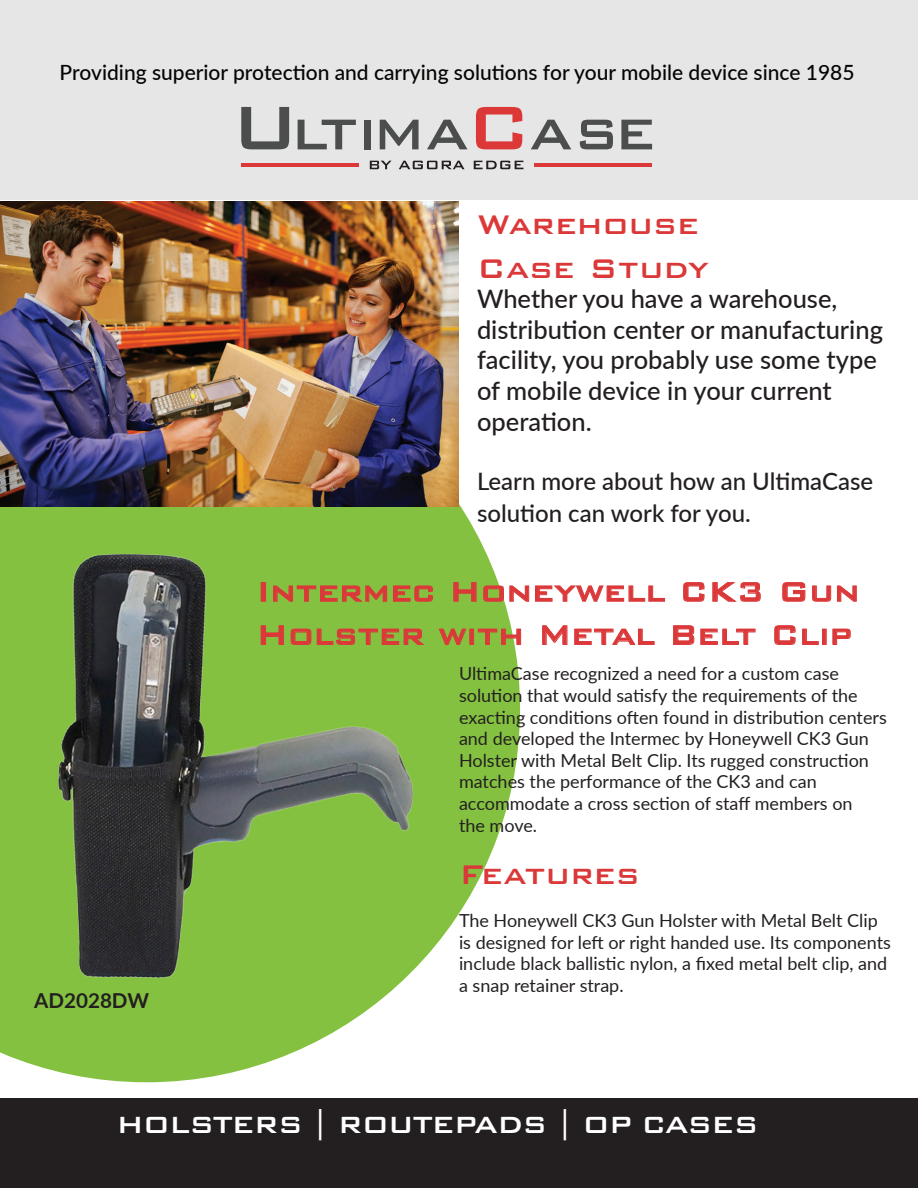
<style>
.page{position:relative;width:918px;height:1188px;background:#fff}
.page>*{position:absolute;margin:0;border:0;box-sizing:border-box;transform-origin:0 0}
.t1{font:500 36px/43.2px "Bank Gothic BT";color:#db3839}
.t2{font:500 31.35px "Bank Gothic BT";letter-spacing:-.04em;color:#fff}
.t3{font:500 25.5px/30.6px "Lato";color:#231f20}
.t4{font:500 24px/32px "Lato";color:#231f20}
.t5{font:500 21px "Lato";color:#040503}
.t6{font:700 20.55px "Lato";color:#231f20}
.t7{font:18px/21.6px "Lato";color:#231f20}
</style>
<div class="page">
<svg style="left:0;top:504px;width:520px;height:578px;fill:#84c140"></svg>
<div style="left:0;top:0;width:918px;height:199px;background:#e6e6e6"></div>
<svg style="left:241px;top:107px;width:48px;height:42px"></svg>
<svg style="left:298px;top:120px;width:58px;height:29px"></svg>
<div style="left:364px;top:120px;width:7px;height:29px;background:#4c4d4d"></div>
<svg style="left:380px;top:120px;width:39px;height:29px"></svg>
<svg style="left:427px;top:120px;width:41px;height:29px"></svg>
<svg style="left:476px;top:107px;width:46px;height:42px"></svg>
<svg style="left:531px;top:120px;width:40px;height:29px"></svg>
<svg style="left:580px;top:120px;width:33px;height:29px"></svg>
<svg style="left:621px;top:120px;width:31px;height:29px"></svg>
<hr style="left:241px;top:163px;width:118px;height:4px;background:#db3839">
<hr style="left:534px;top:163px;width:118px;height:4px;background:#db3839">
<svg style="left:370px;top:161px;width:21px;height:8px"></svg>
<svg style="left:399px;top:161px;width:66px;height:8px"></svg>
<svg style="left:474px;top:161px;width:49px;height:8px"></svg>
<div style="left:0;top:1098px;width:918px;height:90px;background:#231f20"></div>
<img style="left:0;top:201px;width:459px;height:306px">
<svg style="left:432px;top:585px;width:1px;height:17px"></svg>
<svg style="left:453px;top:582px;width:24px;height:20px"></svg>
<svg style="left:483px;top:585px;width:46px;height:17px"></svg>
<svg style="left:535px;top:585px;width:130px;height:17px"></svg>
<svg style="left:683px;top:582px;width:22px;height:20px"></svg>
<svg style="left:712px;top:582px;width:49px;height:20px"></svg>
<svg style="left:782px;top:582px;width:24px;height:20px"></svg>
<svg style="left:812px;top:585px;width:19px;height:17px"></svg>
<svg style="left:837px;top:585px;width:20px;height:17px"></svg>
<svg style="left:439px;top:628px;width:27px;height:17px"></svg>
<div style="left:470px;top:629px;width:4px;height:15px;border:1px solid #db3839"></div>
<svg style="left:478px;top:628px;width:43px;height:17px"></svg>
<svg style="left:542px;top:625px;width:26px;height:20px"></svg>
<svg style="left:574px;top:628px;width:81px;height:17px"></svg>
<svg style="left:673px;top:625px;width:83px;height:20px"></svg>
<svg style="left:774px;top:625px;width:22px;height:20px"></svg>
<svg style="left:802px;top:628px;width:17px;height:17px"></svg>
<svg style="left:832px;top:628px;width:19px;height:17px"></svg>
<img style="left:0;top:545px;width:432px;height:453px">
<p class="t5" style="left:60px;top:58px;width:796px">Providing superior protection and carrying solutions for your mobile device since 1985</p>
<p class="t1" style="left:477px;top:202px;width:224px">Warehouse</p>
<p class="t1" style="left:477px;top:246px;width:233px">Case Study</p>
<p class="t3" style="left:477px;top:282px;width:362px">Whether you have a warehouse,</p>
<p class="t3" style="left:477px;top:313px;width:408px">distribution center or manufacturing facility, you probably use some type</p>
<p class="t3" style="left:477px;top:374px;width:356px">of mobile device in your current</p>
<p class="t3" style="left:477px;top:405px;width:116px">operation.</p>
<p class="t4" style="left:477px;top:464px;width:398px">Learn more about how an UltimaCase solution can work for you.</p>
<p class="t1" style="left:256px;top:569px;width:605px">Intermec Honeywell CK3 Gun<br>Holster with Metal Belt Clip</p>
<p class="t6" style="left:34px;top:986px;width:116px">AD2028DW</p>
<p class="t7" style="left:459px;top:662px;width:382px">UltimaCase recognized a need for a custom case</p>
<p class="t7" style="left:459px;top:684px;width:429px">solution that would satisfy the requirements of the exacting conditions often found in distribution centers and developed the Intermec by Honeywell CK3 Gun Holster with Metal Belt Clip. Its rugged construction matches the performance of the CK3 and can</p>
<p class="t7" style="left:459px;top:792px;width:395px">accommodate a cross section of staff members on</p>
<p class="t7" style="left:459px;top:814px;width:80px">the move.</p>
<p class="t1" style="left:459px;top:852px;width:182px">Features</p>
<p class="t7" style="left:459px;top:909px;width:433px">The Honeywell CK3 Gun Holster with Metal Belt Clip is designed for left or right handed use. Its components include black ballistic nylon, a fixed metal belt clip, and a snap retainer strap.</p>
<p class="t2" style="left:117px;top:1107px;width:644px">HOLSTERS | ROUTEPADS | OP CASES</p>
</div>
